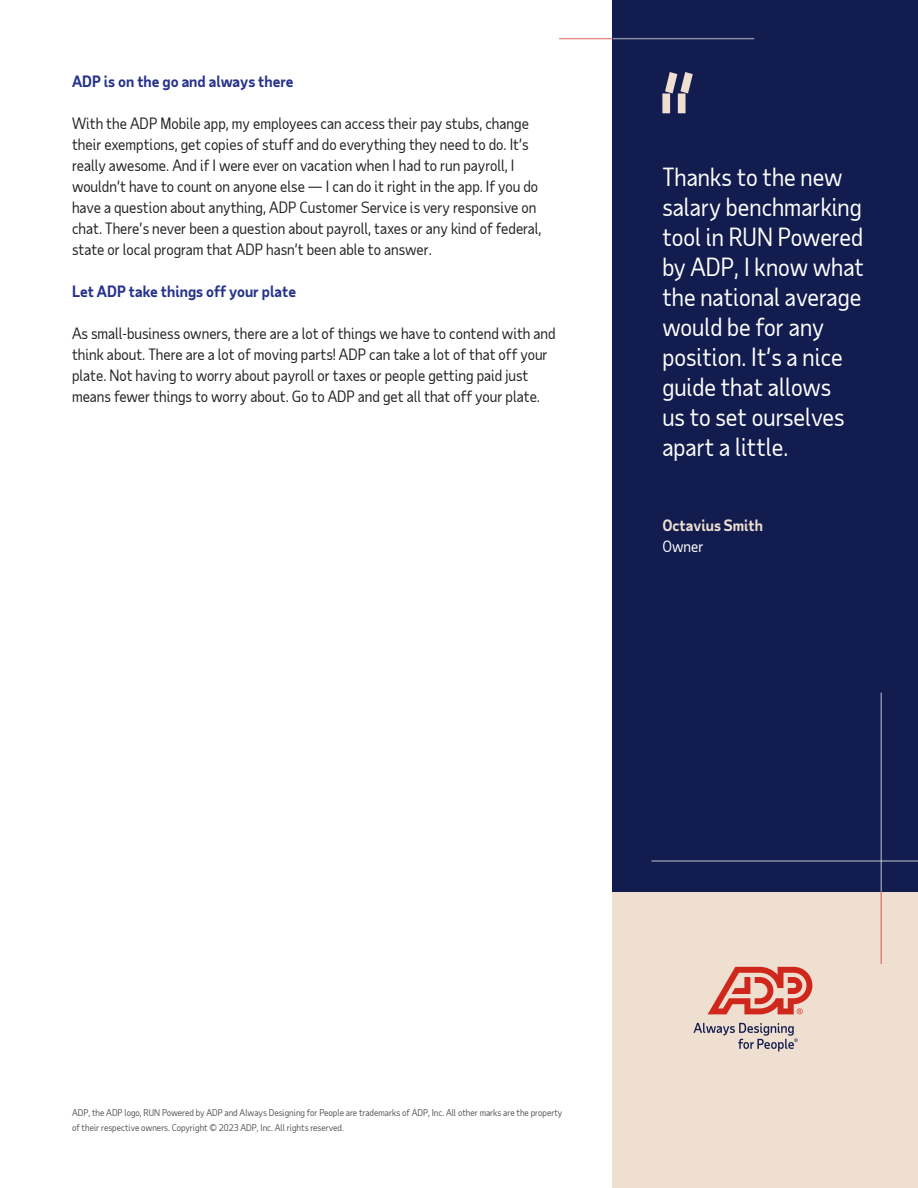
<style>
.page{position:relative;width:918px;height:1188px;background:#fff}
.page>*{position:absolute;margin:0;border:0;box-sizing:border-box;transform-origin:0 0}
.t1{font:24px/30px "Taub Sans";color:#fff}
.t2{font:15px/21px "Taub Sans";color:#222}
.t3{font:700 15px "Taub Sans";color:#26328c}
.t4{font:700 15px "Taub Sans";color:#efdfd1}
.t5{font:15px "Taub Sans";color:#fff}
.t6{font:9px/15px "Taub Sans";color:#54565a}
</style>
<div class="page">
<div style="left:613px;top:870px;width:305px;height:318px;background:#efdfd1"></div>
<div style="left:613px;top:0;width:305px;height:892px;background:#121c4e"></div>
<hr style="left:559px;top:38px;width:54px;height:1px;background:#d0271d">
<hr style="left:613px;top:38px;width:141px;height:1px;background:#fff">
<hr style="left:880px;top:892px;width:2px;height:72px;background:#d0271d">
<hr style="left:880px;top:693px;width:2px;height:199px;background:#fff">
<hr style="left:651px;top:860px;width:267px;height:2px;background:#fff">
<svg style="left:693px;top:1023px;width:105px;height:29px"></svg>
<svg style="left:708px;top:967px;width:104px;height:47px"></svg>
<svg style="left:662px;top:72px;width:31px;height:41px"></svg>
<p class="t3" style="left:72px;top:72px;width:223px">ADP is on the go and always there</p>
<p class="t2" style="left:72px;top:113px;width:471px">With the ADP Mobile app, my employees can access their pay stubs, change their exemptions, get copies of stuff and do everything they need to do. It’s really awesome. And if I were ever on vacation when I had to run payroll, I wouldn’t have to count on anyone else — I can do it right in the app. If you do have a question about anything, ADP Customer Service is very responsive on chat. There’s never been a question about payroll, taxes or any kind of federal, state or local program that ADP hasn’t been able to answer.</p>
<p class="t3" style="left:72px;top:282px;width:226px">Let ADP take things off your plate</p>
<p class="t2" style="left:72px;top:323px;width:485px">As small-business owners, there are a lot of things we have to contend with and think about. There are a lot of moving parts! ADP can take a lot of that off your plate. Not having to worry about payroll or taxes or people getting paid just means fewer things to worry about. Go to ADP and get all that off your plate.</p>
<h1 class="t1" style="left:662px;top:162px;width:203px">Thanks to the new salary benchmarking tool in RUN Powered by ADP, I know what the national average would be for any position. It’s a nice guide that allows<br>us to set ourselves apart a little.</h1>
<p class="t4" style="left:662px;top:516px;width:102px">Octavius Smith</p>
<p class="t5" style="left:662px;top:537px;width:43px">Owner</p>
<p class="t6" style="left:72px;top:1105px;width:492px">ADP, the ADP logo, RUN Powered by ADP and Always Designing for People are trademarks of ADP, Inc. All other marks are the property of their respective owners. Copyright © 2023 ADP, Inc. All rights reserved.</p>
</div>
